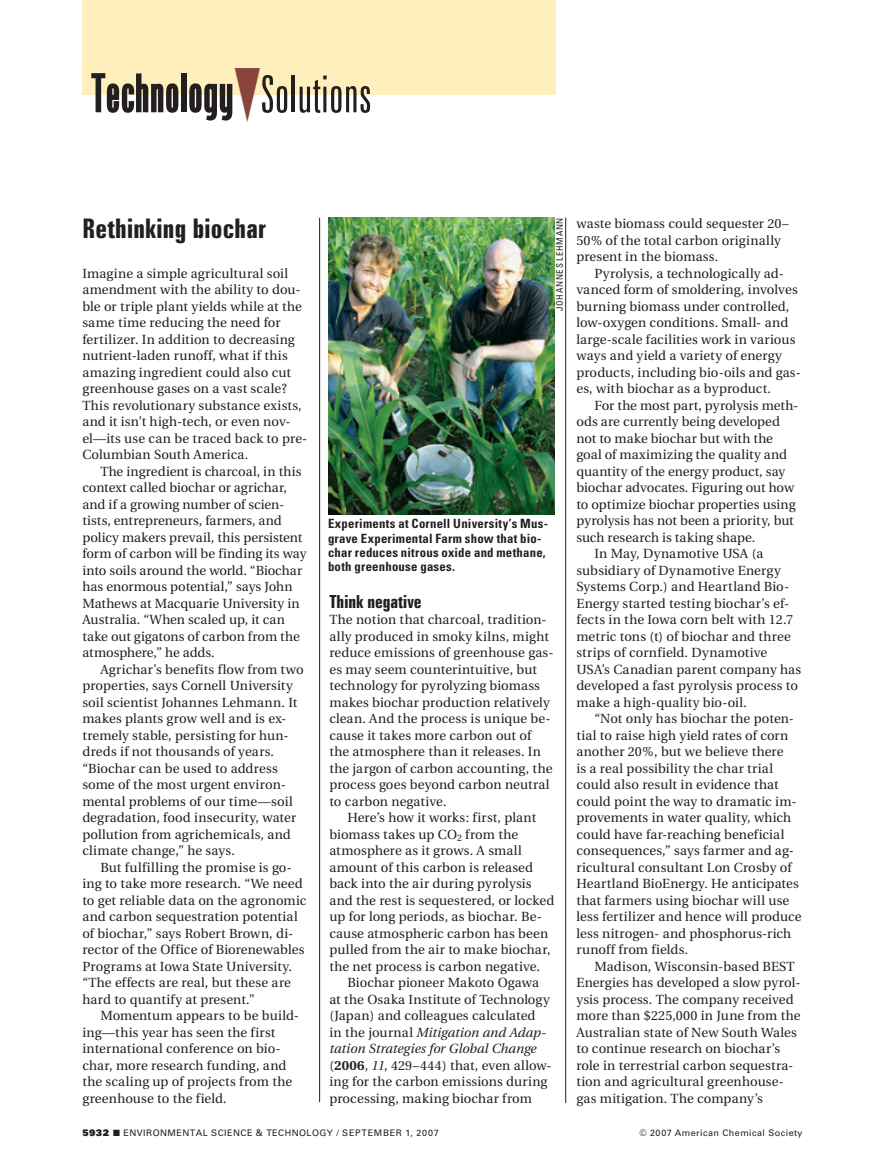
<style>
.page{position:relative;width:885px;height:1175px;background:#fff}
.page>*{position:absolute;margin:0;border:0;box-sizing:border-box;transform-origin:0 0}
.t1{font:900 51px "Cg Phenix American";color:#231f20}
.t2{font:700 extra-condensed 27px "Zurich BT";letter-spacing:.01em;color:#231f20}
.t3{font:700 extra-condensed 18px "Zurich BT";color:#231f20}
.t4{font:13.2px/16.5px "Utopia";letter-spacing:.01em;color:#231f20}
.t5{font:700 condensed 12.75px/14.2px "Univers";letter-spacing:.015em;color:#231f20}
.t6{font:9px "Univers";letter-spacing:.05em;color:#231f20}
.t7{font:condensed 9px "Univers";letter-spacing:.075em;color:#231f20}
.s1{color:#89453d}
.s2{font-family:"Zurich BT";font-weight:300;font-stretch:extra-condensed}
.s3{font-style:italic}
.s4{font-weight:700}
.s5{font-weight:900}
</style>
<div class="page">
<div style="left:82px;top:0;width:473px;height:94px;background:#feefbc"></div>
<hr style="left:565px;top:218px;width:1px;height:884px;background:#231f20">
<hr style="left:319px;top:218px;width:1px;height:884px;background:#231f20">
<img style="left:328px;top:218px;width:226px;height:296px">
<h1 class="t1" style="left:91px;top:62px;width:282px">Technology <span class="s1">▼</span> <span class="s2">Solutions</span></h1>
<h2 class="t2" style="left:82px;top:213px;width:185px">Rethinking biochar</h2>
<p class="t4" style="left:82px;top:265px;width:226px">Imagine a simple agricultural soil amendment with the ability to dou&shy;ble or triple plant yields while at the same time reducing the need for fertilizer. In addition to decreasing nutrient-laden runoff, what if this amazing ingredient could also cut greenhouse gases on a vast scale?<br>This revolutionary substance exists, and it isn’t high-tech, or even nov&shy;el—its use can be traced back to pre-Columbian South America.</p>
<p class="t4" style="left:82px;top:463px;width:225px;text-indent:18px">The ingredient is charcoal, in this context called biochar or agrichar, and if a growing number of scien&shy;tists, entrepreneurs, farmers, and policy makers prevail, this persistent form of carbon will be finding its way into soils around the world. “Biochar has enormous potential,” says John Mathews at Macquarie University in Australia. “When scaled up, it can take out gigatons of carbon from the atmosphere,” he adds.</p>
<p class="t4" style="left:82px;top:661px;width:223px;text-indent:18px">Agrichar’s benefits flow from two properties, says Cornell University soil scientist Johannes Leh-mann. It makes plants grow well and is ex&shy;tremely stable, persisting for hun&shy;dreds if not thousands of years. “Biochar can be used to address some of the most urgent environ&shy;mental problems of our time—soil degradation, food insecurity, water pollution from agrichemicals, and climate change,” he says.</p>
<p class="t4" style="left:82px;top:859px;width:225px;text-indent:18px">But fulfilling the promise is go&shy;ing to take more research. “We need to get reliable data on the agronomic and carbon sequestration potential of biochar,” says Robert Brown, di&shy;rector of the Office of Biorenewables Programs at Iowa State University. “The effects are real, but these are hard to quantify at present.”</p>
<p class="t4" style="left:82px;top:1008px;width:218px;text-indent:18px">Momentum appears to be build&shy;ing—this year has seen the first international conference on bio&shy;char, more research funding, and the scaling up of projects from the greenhouse to the field.</p>
<p class="t7" style="left:553px;top:311px;width:95px;rotate:-90deg">Johannes Lehmann</p>
<p class="t5" style="left:328px;top:516px;width:221px">Experiments at Cornell University’s Mus&shy;grave Experimental Farm show that bio&shy;char reduces nitrous oxide and methane, both greenhouse gases.</p>
<h3 class="t3" style="left:329px;top:591px;width:94px">Think negative</h3>
<p class="t4" style="left:329px;top:612px;width:226px">The notion that charcoal, tradition&shy;ally produced in smoky kilns, might reduce emissions of greenhouse gas&shy;es may seem counterintuitive, but technology for pyrolyzing biomass makes biochar production relatively clean. And the process is unique be&shy;cause it takes more carbon out of the atmosphere than it releases. In the jargon of carbon accounting, the process goes beyond carbon neutral to carbon negative.</p>
<p class="t4" style="left:329px;top:810px;width:226px;text-indent:18px">Here’s how it works: first, plant biomass takes up CO<sub>2</sub> from the atmosphere as it grows. A small amount of this carbon is released back into the air during pyrolysis and the rest is sequestered, or locked up for long periods, as biochar. Be&shy;cause atmospheric carbon has been pulled from the air to make biochar, the net process is carbon negative.</p>
<p class="t4" style="left:329px;top:975px;width:224px;text-indent:18px">Biochar pioneer Makoto Ogawa at the Osaka Institute of Technology (Japan) and colleagues calculated<br>in the journal <span class="s3">Mitigation and Adap&shy;tation Strategies for Global Change </span>(<span class="s4">2006</span>, <span class="s3">11</span>, 429–444) that, even allow&shy;ing for the carbon emissions during processing, making biochar from</p>
<p class="t4" style="left:576px;top:216px;width:214px">waste biomass could sequester 20–<br>50% of the total carbon originally present in the biomass.</p>
<p class="t4" style="left:576px;top:265px;width:226px;text-indent:18px">Pyrolysis, a technologically ad&shy;vanced form of smoldering, involves burning biomass under controlled, low-oxygen conditions. Small- and large-scale facilities work in various ways and yield a variety of energy products, including bio-oils and gas&shy;es, with biochar as a byproduct.</p>
<p class="t4" style="left:594px;top:397px;width:205px">For the most part, pyrolysis meth-</p>
<p class="t4" style="left:576px;top:414px;width:205px">ods are currently being developed</p>
<p class="t4" style="left:576px;top:430px;width:198px">not to make biochar but with the</p>
<p class="t4" style="left:576px;top:447px;width:212px">goal of maximizing the quality and</p>
<p class="t4" style="left:576px;top:463px;width:210px">quantity of the energy product, say</p>
<p class="t4" style="left:576px;top:480px;width:219px">biochar advocates. Figuring out how</p>
<p class="t4" style="left:576px;top:496px;width:220px">to optimize biochar properties using</p>
<p class="t4" style="left:576px;top:513px;width:219px">pyrolysis has not been a priority, but</p>
<p class="t4" style="left:576px;top:529px;width:180px">such research is taking shape.</p>
<p class="t4" style="left:594px;top:546px;width:170px">In May, Dynamotive USA (a</p>
<p class="t4" style="left:576px;top:562px;width:206px">subsidiary of Dynamotive Energy</p>
<p class="t4" style="left:576px;top:579px;width:214px">Systems Corp.) and Heartland Bio-</p>
<p class="t4" style="left:576px;top:595px;width:214px">Energy started testing biochar’s ef-</p>
<p class="t4" style="left:576px;top:612px;width:218px">fects in the Iowa corn belt with 12.7</p>
<p class="t4" style="left:576px;top:628px;width:216px">metric tons (t) of biochar and three</p>
<p class="t4" style="left:576px;top:645px;width:192px">strips of cornfield. Dynamotive</p>
<p class="t4" style="left:576px;top:661px;width:226px">USA’s Canadian parent company has</p>
<p class="t4" style="left:576px;top:678px;width:223px">developed a fast pyrolysis process to</p>
<p class="t4" style="left:576px;top:694px;width:172px">make a high-quality bio-oil.</p>
<p class="t4" style="left:594px;top:711px;width:201px">“Not only has biochar the poten-</p>
<p class="t4" style="left:576px;top:727px;width:213px">tial to raise high yield rates of corn</p>
<p class="t4" style="left:576px;top:744px;width:209px">another 20%, but we believe there</p>
<p class="t4" style="left:576px;top:760px;width:198px">is a real possibility the char trial</p>
<p class="t4" style="left:576px;top:777px;width:204px">could also result in evidence that</p>
<p class="t4" style="left:576px;top:793px;width:222px">could point the way to dramatic im-</p>
<p class="t4" style="left:576px;top:810px;width:216px">provements in water quality, which</p>
<p class="t4" style="left:576px;top:826px;width:209px">could have far-reaching beneficial</p>
<p class="t4" style="left:576px;top:843px;width:219px">consequences,” says farmer and ag-</p>
<p class="t4" style="left:576px;top:859px;width:216px">ricultural consultant Lon Crosby of</p>
<p class="t4" style="left:576px;top:876px;width:224px">Heartland BioEnergy. He anticipates</p>
<p class="t4" style="left:576px;top:892px;width:214px">that farmers using biochar will use</p>
<p class="t4" style="left:576px;top:909px;width:227px">less fertilizer and hence will produce</p>
<p class="t4" style="left:576px;top:925px;width:216px">less nitrogen- and phosphorus-rich</p>
<p class="t4" style="left:576px;top:942px;width:113px">runoff from fields.</p>
<p class="t4" style="left:594px;top:958px;width:201px">Madison, Wisconsin-based BEST</p>
<p class="t4" style="left:576px;top:975px;width:225px">Energies has developed a slow pyrol-</p>
<p class="t4" style="left:576px;top:991px;width:219px">ysis process. The company received</p>
<p class="t4" style="left:576px;top:1008px;width:225px">more than $225,000 in June from the</p>
<p class="t4" style="left:576px;top:1024px;width:222px">Australian state of New South Wales</p>
<p class="t4" style="left:576px;top:1041px;width:205px">to continue research on biochar’s</p>
<p class="t4" style="left:576px;top:1057px;width:218px">role in terrestrial carbon sequestra-</p>
<p class="t4" style="left:576px;top:1074px;width:209px">tion and agricultural greenhouse-</p>
<p class="t4" style="left:576px;top:1090px;width:188px">gas mitigation. The company’s</p>
<p class="t6" style="left:82px;top:1127px;width:358px"><span class="s5">5932</span> ■ ENVIRONMENTAL SCIENCE &amp; TECHNOLOGY / SE PTE MBE R 1, 2007</p>
<p class="t6" style="left:639px;top:1127px;width:164px">© 2007 AMERICAN CHEMICAL SOCIETY</p>
</div>
